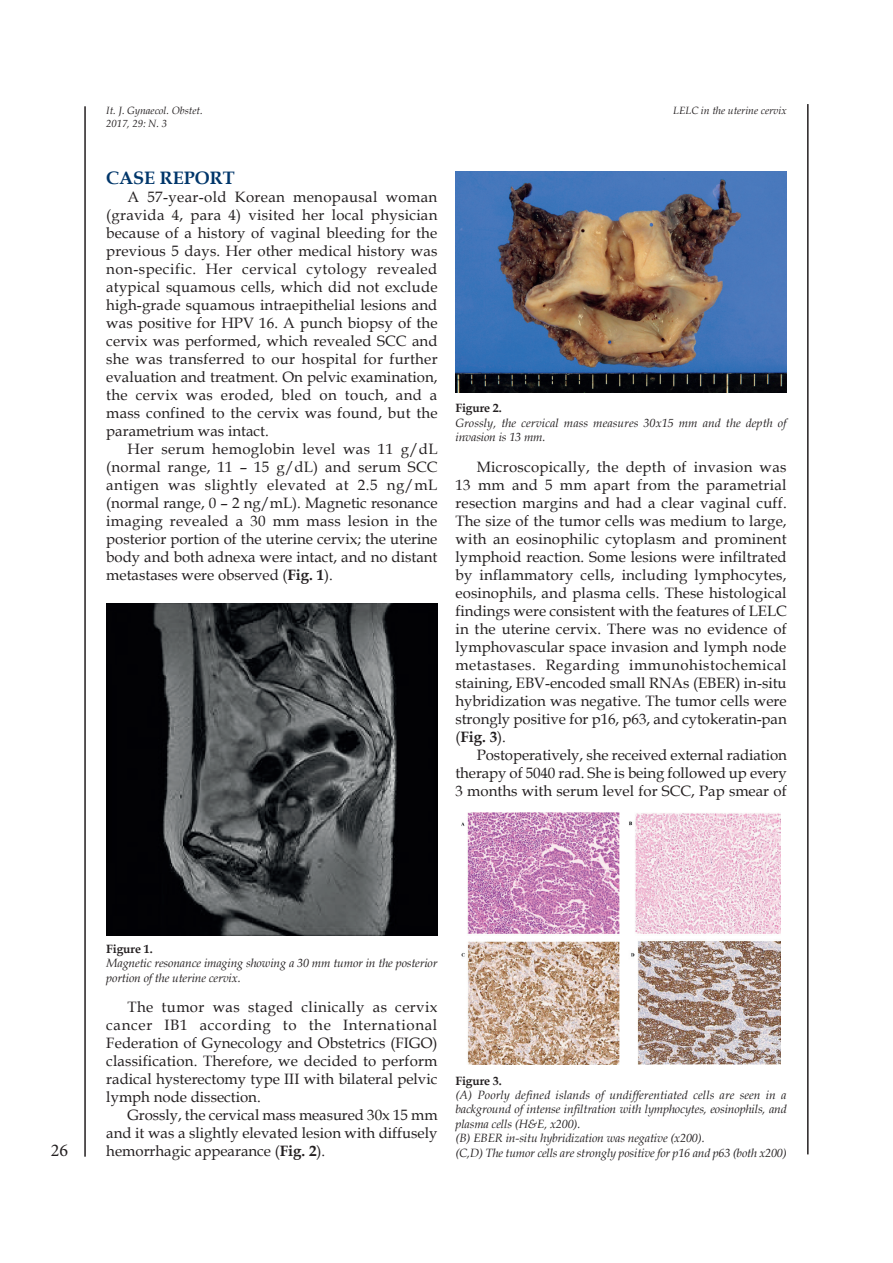
<style>
.page{position:relative;width:893px;height:1263px;background:#fff}
.page>*{position:absolute;margin:0;border:0;box-sizing:border-box;transform-origin:0 0}
.t1{font:700 18px "Book Antiqua";color:#00366a}
.t2{font:18px "Minion Pro";color:#231f20}
.t3{font:15px/18px "Book Antiqua";color:#231f20;text-align:justify}
.t4{font:italic 12px/14.4px "Book Antiqua";letter-spacing:-.01em;color:#231f20}
.t5{font:700 12px "Book Antiqua";letter-spacing:-.01em;color:#231f20}
.t6{font:italic 10.5px/12.6px "Book Antiqua";color:#231f20}
.s1{font-weight:700}
</style>
<div class="page">
<hr style="left:84px;top:106px;width:2px;height:1051px;background:#231f20">
<hr style="left:807px;top:104px;width:2px;height:1050px;background:#231f20">
<img style="left:106px;top:604px;width:331px;height:331px">
<img style="left:455px;top:172px;width:332px;height:221px">
<img style="left:462px;top:812px;width:318px;height:252px">
<p class="t6" style="left:106px;top:104px;width:98px">It. J. Gynaecol. Obstet.<br>2017, 29: N. 3</p>
<p class="t1" style="left:106px;top:166px;width:130px">CASE REPORT</p>
<p class="t3" style="left:106px;top:188px;width:333px;text-indent:21px">A 57-year-old Korean menopausal woman (gravida 4, para 4) visited her local physician because of a history of vaginal bleeding for the previous 5 days. Her other medical history was non-specific. Her cervical cytology revealed atypical squamous cells, which did not exclude high-grade squamous intraepithelial lesions and was positive for HPV 16. A punch biopsy of the cervix was performed, which revealed SCC and she was transferred to our hospital for further evaluation and treatment. On pelvic examination, the cervix was eroded, bled on touch, and a mass confined to the cervix was found, but the parametrium was intact.</p>
<p class="t3" style="left:106px;top:440px;width:333px;text-indent:21px">Her serum hemoglobin level was 11 g/dL (normal range, 11 – 15 g/dL) and serum SCC antigen was slightly elevated at 2.5 ng/mL (normal range, 0 – 2 ng/mL). Magnetic resonance imaging revealed a 30 mm mass lesion in the posterior portion of the uterine cervix; the uterine body and both adnexa were intact, and no distant metastases were observed (<span class="s1">Fig. 1</span>).</p>
<p class="t6" style="left:673px;top:104px;width:115px">LELC in the uterine cervix</p>
<p class="t5" style="left:455px;top:400px;width:48px">Figure 2.</p>
<p class="t4" style="left:455px;top:415px;width:333px">Grossly, the cervical mass measures 30x15 mm and the depth of invasion is 13 mm.</p>
<p class="t3" style="left:455px;top:458px;width:333px;text-indent:21px">Microscopically, the depth of invasion was 13 mm and 5 mm apart from the parametrial resection margins and had a clear vaginal cuff.<br>The size of the tumor cells was medium to large, with an eosinophilic cytoplasm and prominent lymphoid reaction. Some lesions were infiltrated by inflammatory cells, including lymphocytes, eosinophils, and plasma cells. These histological findings were consistent with the features of LELC in the uterine cervix. There was no evidence of lymphovascular space invasion and lymph node metastases. Regarding immunohistochemical staining, EBV-encoded small RNAs (EBER) in-situ hybridization was negative. The tumor cells were strongly positive for p16, p63, and cytokeratin-pan (<span class="s1">Fig. 3</span>).</p>
<p class="t3" style="left:455px;top:746px;width:333px;text-indent:21px">Postoperatively, she received external radiation therapy of 5040 rad. She is being followed up every 3 months with serum level for SCC, Pap smear of</p>
<p class="t2" style="left:51px;top:1139px;width:19px">26</p>
<p class="t5" style="left:106px;top:941px;width:48px">Figure 1.</p>
<p class="t4" style="left:106px;top:956px;width:333px">Magnetic resonance imaging showing a 30 mm tumor in the posterior portion of the uterine cervix.</p>
<p class="t3" style="left:106px;top:998px;width:333px;text-indent:21px">The tumor was staged clinically as cervix cancer IB1 according to the International Federation of Gynecology and Obstetrics (FIGO) classification. Therefore, we decided to perform radical hysterectomy type III with bilateral pelvic lymph node dissection.</p>
<p class="t3" style="left:106px;top:1106px;width:333px;text-indent:21px">Grossly, the cervical mass measured 30x 15 mm and it was a slightly elevated lesion with diffusely hemorrhagic appearance (<span class="s1">Fig. 2</span>).</p>
<p class="t5" style="left:455px;top:1072px;width:48px">Figure 3.</p>
<p class="t4" style="left:455px;top:1087px;width:333px">(A) Poorly defined islands of undifferentiated cells are seen in a background of intense infiltration with lymphocytes, eosinophils, and plasma cells (H&amp;E, x200).<br>(B) EBER in-situ hybridization was negative (x200).<br>(C,D) The tumor cells are strongly positive for p16 and p63 (both x200)</p>
</div>
